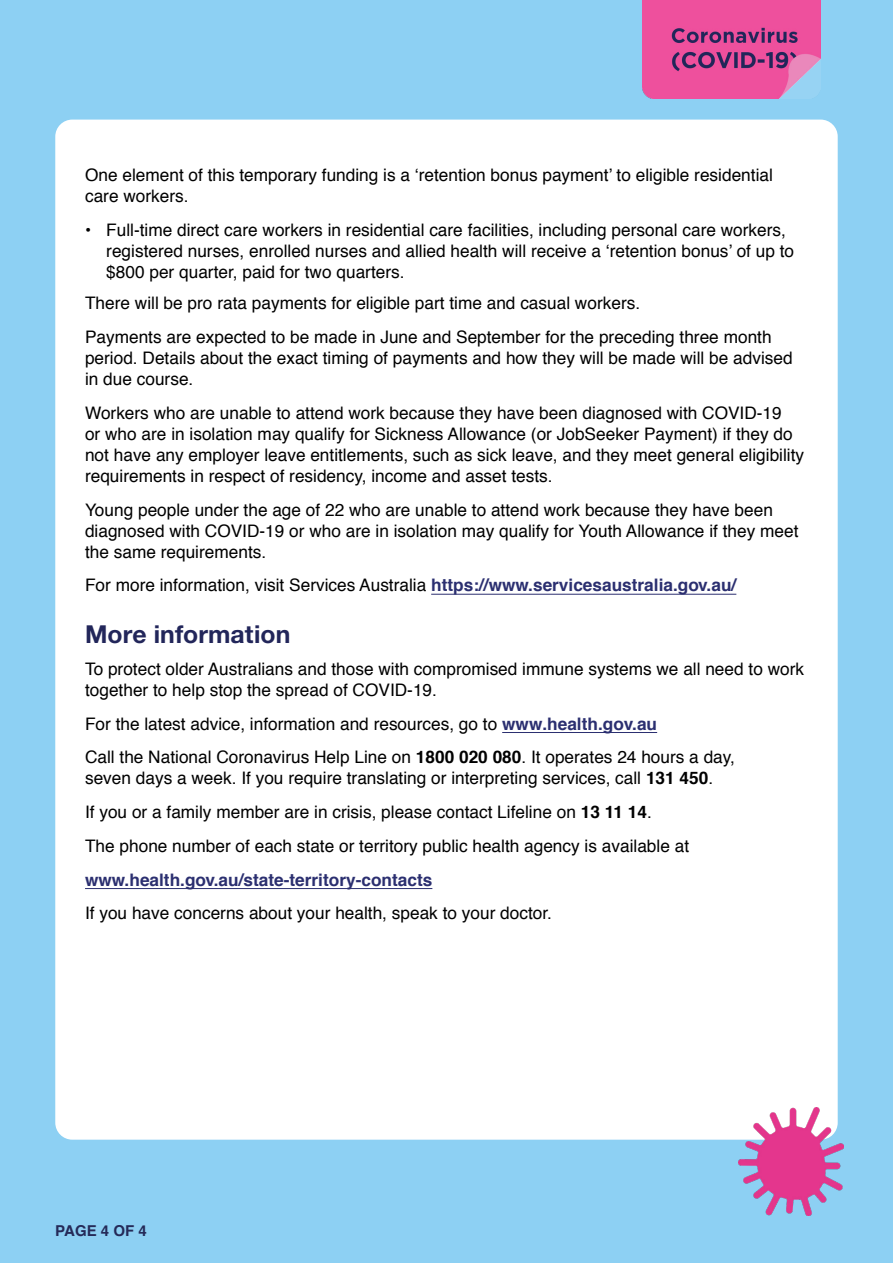
<style>
.page{position:relative;width:893px;height:1263px;background:#8dd0f3}
.page>*{position:absolute;margin:0;border:0;box-sizing:border-box;transform-origin:0 0}
.body{font:700 24.75px "Helvetica Neue LT Std";letter-spacing:.005em;color:#22265a}
.body-2{font:17.25px/21px "Helvetica";color:#000}
.t1{font:700 15px "Helvetica";color:#252a58}
.s1{font-weight:700;color:#2b2f70}
.s2{font-weight:700}
</style>
<div class="page">
<div style="left:55px;top:120px;width:783px;height:1020px;background:#fff;border-radius:17px"></div>
<img style="left:738px;top:1107px;width:106px;height:108px">
<img style="left:642px;top:0;width:179px;height:98px">
<hr style="left:431px;top:594px;width:305px;height:1px;background:#2b2f70">
<hr style="left:502px;top:732px;width:155px;height:1px;background:#2b2f70">
<hr style="left:85px;top:888px;width:347px;height:1px;background:#2b2f70">
<p class="body-2" style="left:85px;top:165px;width:689px">One element of this temporary funding is a ‘retention bonus payment’ to eligible residential care workers.</p>
<p class="body-2" style="left:106px;top:220px;width:689px;text-indent:-21px">• Full-time direct care workers in residential care facilities, including personal care workers, registered nurses, enrolled nurses and allied health will receive a ‘retention bonus’ of up to $800 per quarter, paid for two quarters.</p>
<p class="body-2" style="left:85px;top:287px;width:688px;line-height:33.8px">There will be pro rata payments for eligible part time and casual workers.<br>Payments are expected to be made in June and September for the preceding three month</p>
<p class="body-2" style="left:85px;top:348px;width:709px">period. Details about the exact timing of payments and how they will be made will be advised in due course.</p>
<p class="body-2" style="left:85px;top:403px;width:721px">Workers who are unable to attend work because they have been diagnosed with COVID-19<br>or who are in isolation may qualify for Sickness Allowance (or JobSeeker Payment) if they do not have any employer leave entitlements, such as sick leave, and they meet general eligibility requirements in respect of residency, income and asset tests.</p>
<p class="body-2" style="left:85px;top:500px;width:715px">Young people under the age of 22 who are unable to attend work because they have been diagnosed with COVID-19 or who are in isolation may qualify for Youth Allowance if they meet the same requirements.</p>
<p class="body-2" style="left:85px;top:575px;width:653px">For more information, visit Services Australia <span class="s1">https://www.servicesaustralia.gov.au/</span></p>
<p class="body" style="left:85px;top:619px;width:207px">More information</p>
<p class="body-2" style="left:85px;top:659px;width:721px">To protect older Australians and those with compromised immune systems we all need to work together to help stop the spread of COVID-19.</p>
<p class="body-2" style="left:85px;top:707px;width:651px;line-height:33.8px">For the latest advice, information and resources, go to <span class="s1">www.health.gov.au<br></span>Call the National Coronavirus Help Line on <span class="s2">1800 020 080</span>. It operates 24 hours a day,</p>
<p class="body-2" style="left:85px;top:762px;width:630px;line-height:33.8px">seven days a week. If you require translating or interpreting services, call <span class="s2">131 450</span>.<br>If you or a family member are in crisis, please contact Lifeline on <span class="s2">13 11 14</span>.<br>The phone number of each state or territory public health agency is available at <span class="s1">www.health.gov.au/state-territory-contacts<br></span>If you have concerns about your health, speak to your doctor.</p>
<p class="t1" style="left:55px;top:1218px;width:93px">PAGE 4 OF 4</p>
</div>
